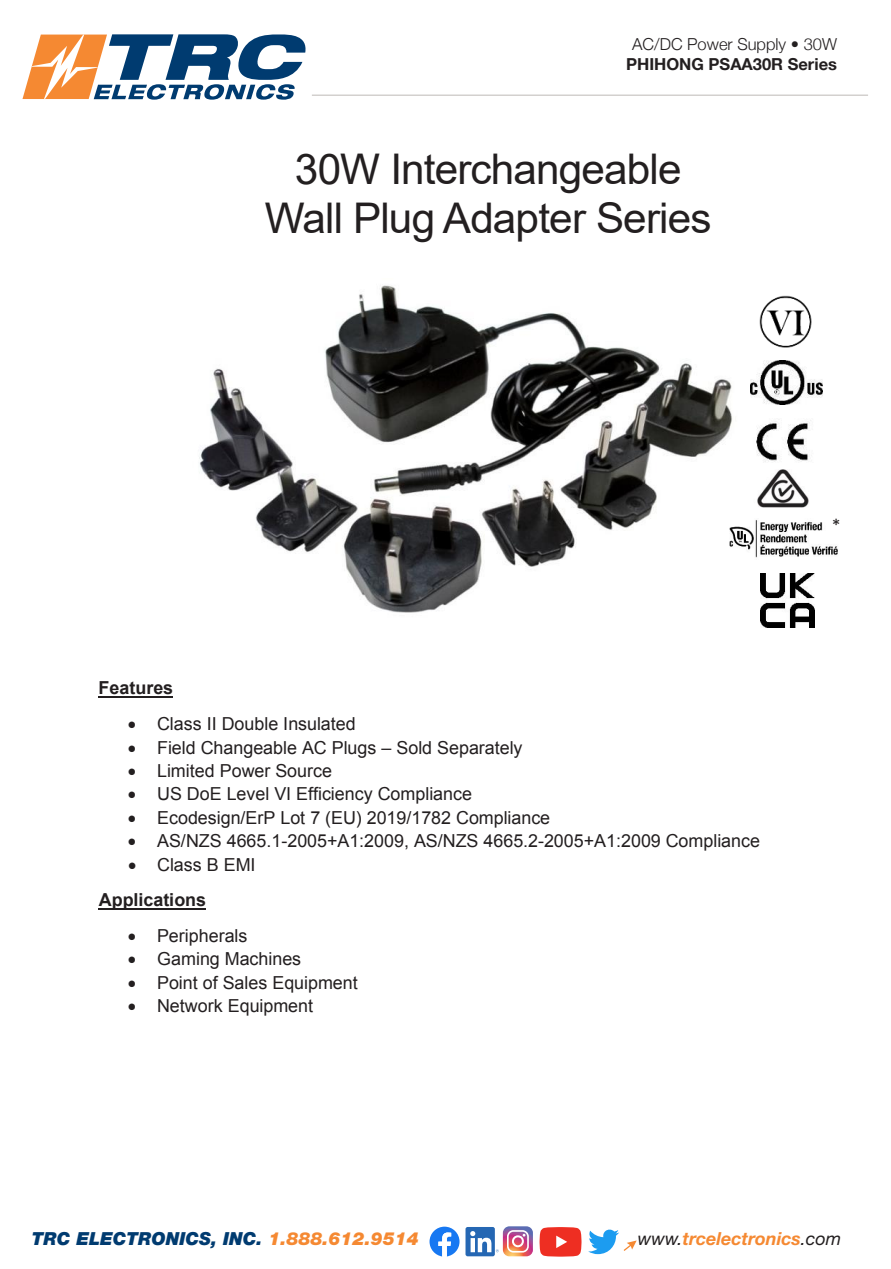
<style>
.page{position:relative;width:891px;height:1269px;background:#fff}
.page>*{position:absolute;margin:0;border:0;box-sizing:border-box;transform-origin:0 0}
.t1{font:42.3px/48.4px "Arial";letter-spacing:-.02em;color:#231f20;text-align:center}
.t2{font:italic 900 18px "Helvetica Neue LT Std";color:#003b70}
.t3{font:italic 700 18px "Helvetica Neue LT Std";color:#f58932}
.t4{font:17.85px "Arial";color:#231f20}
.t5{font:700 17.85px/35.1px "Arial";color:#231f20}
.t6{font:17.85px "Calibri";color:#231f20}
.t7{font:300 16.5px "Helvetica Neue";color:#231f20}
.t8{font:700 16.5px "Helvetica Neue";color:#231f20}
.s1{font-weight:400}
.s2{color:#f58932}
.s3{font-weight:400;color:#231f20}
</style>
<div class="page">
<hr style="left:312px;top:94px;width:556px;height:2px;background:#d3d0ce">
<svg style="left:22px;top:34px;width:284px;height:66px"></svg>
<svg style="left:430px;top:1227px;width:30px;height:30px"></svg>
<svg style="left:540px;top:1227px;width:42px;height:30px"></svg>
<svg style="left:588px;top:1229px;width:49px;height:25px"></svg>
<div style="left:466px;top:1227px;width:29px;height:29px;background:#2567b3;border-radius:2px"></div>
<svg style="left:470px;top:1226px;width:63px;height:30px"></svg>
<hr style="left:99px;top:696px;width:74px;height:2px;background:#231f20">
<hr style="left:99px;top:908px;width:107px;height:2px;background:#231f20">
<img style="left:199px;top:285px;width:534px;height:328px">
<img style="left:759px;top:295px;width:53px;height:53px">
<img style="left:756px;top:420px;width:55px;height:42px">
<img style="left:750px;top:360px;width:73px;height:45px">
<img style="left:757px;top:469px;width:52px;height:39px">
<img style="left:725px;top:519px;width:113px;height:40px">
<img style="left:761px;top:574px;width:53px;height:53px">
<p class="t7" style="left:632px;top:31px;width:206px">AC/DC Power Supply • 30W</p>
<p class="t8" style="left:626px;top:51px;width:212px">PHIHONG PSAA30R Series</p>
<h1 class="t1" style="left:265px;top:145px;width:448px">30W Interchangeable<br>Wall Plug Adapter Series</h1>
<p class="t5" style="left:99px;top:671px;width:76px">Features</p>
<p class="t4" style="left:128px;top:712px;width:229px">• Class II Double Insulated</p>
<p class="t4" style="left:128px;top:736px;width:396px">• Field Changeable AC Plugs – Sold Separately</p>
<p class="t4" style="left:128px;top:759px;width:206px">• Limited Power Source</p>
<p class="t4" style="left:128px;top:782px;width:346px">• US DoE Level VI Efficiency Compliance</p>
<p class="t4" style="left:128px;top:806px;width:424px">• Ecodesign/ErP Lot 7 (EU) 2019/1782 Compliance</p>
<p class="t4" style="left:128px;top:829px;width:634px">• AS/NZS 4665.1-2005+A1:2009, AS/NZS 4665.2-2005+A1:2009 Compliance</p>
<p class="t5" style="left:99px;top:847px;width:158px;text-indent:29px">• <span class="s1">Class B EMI<br></span>Applications</p>
<p class="t4" style="left:128px;top:924px;width:121px">• Peripherals</p>
<p class="t4" style="left:128px;top:948px;width:175px">• Gaming Machines</p>
<p class="t4" style="left:128px;top:971px;width:231px">• Point of Sales Equipment</p>
<p class="t4" style="left:128px;top:994px;width:187px">• Network Equipment</p>
<p class="t6" style="left:832px;top:512px;width:10px">*</p>
<p class="t2" style="left:32px;top:1227px;width:388px">TRC ELECTRONICS, INC. <span class="s2">1.888.612.9514</span></p>
<p class="t3" style="left:638px;top:1227px;width:205px"><span class="s3">www.</span>trcelectronics<span class="s3">.com</span></p>
</div>
